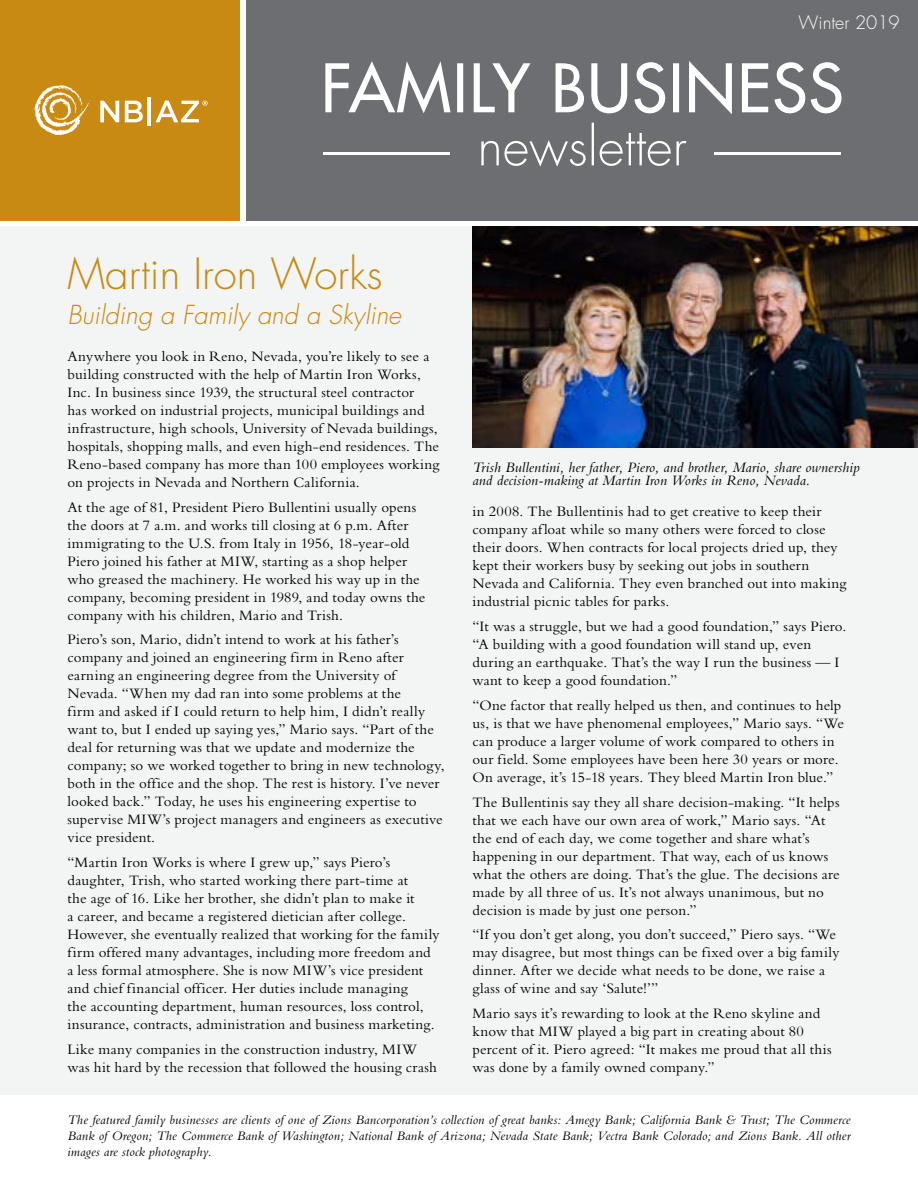
<style>
.page{position:relative;width:918px;height:1188px;background:#fff}
.page>*{position:absolute;margin:0;border:0;box-sizing:border-box;transform-origin:0 0}
.t1{font:300 42px "Futura Std";color:#c88a12}
.t2{font:italic 300 25.5px "Futura Std";color:#c88a12}
.t3{font:300 18px "Futura Std";color:#fff}
.t4{font:15px/18px "Bembo Std";letter-spacing:.01em;color:#000}
.t5{font:italic 15px/12.9px "Bembo Std";letter-spacing:.01em;color:#000}
.t6{font:italic 13.5px/16.2px "Bembo Std";letter-spacing:.01em;color:#000;text-align:justify}
</style>
<div class="page">
<div style="left:246px;top:0;width:672px;height:220px;background:#6d6e71"></div>
<div style="left:0;top:227px;width:918px;height:868px;background:#f3f4f4"></div>
<hr style="left:323px;top:153px;width:127px;height:2px;background:#fff">
<hr style="left:715px;top:153px;width:126px;height:2px;background:#fff">
<svg style="left:481px;top:123px;width:206px;height:44px"></svg>
<svg style="left:325px;top:61px;width:517px;height:53px"></svg>
<img style="left:472px;top:227px;width:446px;height:220px">
<div style="left:0;top:0;width:240px;height:220px;background:#c88a12"></div>
<svg style="left:34px;top:85px;width:57px;height:50px"></svg>
<svg style="left:100px;top:101px;width:19px;height:21px"></svg>
<svg style="left:125px;top:101px;width:18px;height:21px"></svg>
<hr style="left:148px;top:98px;width:3px;height:28px;background:#fff">
<svg style="left:156px;top:101px;width:52px;height:21px"></svg>
<p class="t3" style="left:799px;top:11px;width:103px">Winter 2019</p>
<h1 class="t1" style="left:68px;top:248px;width:317px">Martin Iron Works</h1>
<h2 class="t2" style="left:68px;top:300px;width:335px">Building a Family and a Skyline</h2>
<p class="t4" style="left:68px;top:347px;width:374px">Anywhere you look in Reno, Nevada, you’re likely to see a building constructed with the help of Martin Iron Works, Inc. In business since 1939, the structural steel contractor<br>has worked on industrial projects, municipal buildings and infrastructure, high schools, University of Nevada buildings, hospitals, shopping malls, and even high-end residences. The Reno-based company has more than 100 employees working on projects in Nevada and Northern California.</p>
<p class="t4" style="left:68px;top:498px;width:359px">At the age of 81, President Piero Bullentini usually opens the doors at 7 a.m. and works till closing at 6 p.m. After immigrating to the U.S. from Italy in 1956, 18-year-old Piero joined his father at MIW, starting as a shop helper who greased the machinery. He worked his way up in the company, becoming president in 1989, and today owns the company with his children, Mario and Trish.</p>
<p class="t4" style="left:68px;top:630px;width:379px">Piero’s son, Mario, didn’t intend to work at his father’s company and joined an engineering firm in Reno after earning an engineering degree from the University of Nevada. “When my dad ran into some problems at the<br>firm and asked if I could return to help him, I didn’t really want to, but I ended up saying yes,” Mario says. “Part of the deal for returning was that we update and modernize the company; so we worked together to bring in new technology, both in the office and the shop. The rest is history. I’ve never looked back.” Today, he uses his engineering expertise to supervise MIW’s project managers and engineers as executive vice president.</p>
<p class="t4" style="left:68px;top:853px;width:374px">“Martin Iron Works is where I grew up,” says Piero’s daughter, Trish, who started working there part-time at<br>the age of 16. Like her brother, she didn’t plan to make it<br>a career, and became a registered dietician after college.<br>However, she eventually realized that working for the family firm offered many advantages, including more freedom and a less formal atmosphere. She is now MIW’s vice president and chief financial officer. Her duties include managing<br>the accounting department, human resources, loss control, insurance, contracts, administration and business marketing.</p>
<p class="t4" style="left:68px;top:1040px;width:371px">Like many companies in the construction industry, MIW was hit hard by the recession that followed the housing crash</p>
<p class="t5" style="left:472px;top:461px;width:389px">Trish Bullentini, her father, Piero, and brother, Mario, share ownership and decision-making at Martin Iron Works in Reno, Nevada.</p>
<p class="t4" style="left:472px;top:502px;width:376px">in 2008. The Bullentinis had to get creative to keep their company afloat while so many others were forced to close their doors. When contracts for local projects dried up, they kept their workers busy by seeking out jobs in southern Nevada and California. They even branched out into making industrial picnic tables for parks.</p>
<p class="t4" style="left:472px;top:617px;width:375px">“It was a struggle, but we had a good foundation,” says Piero. “A building with a good foundation will stand up, even during an earthquake. That’s the way I run the business — I want to keep a good foundation.”</p>
<p class="t4" style="left:472px;top:696px;width:373px">“One factor that really helped us then, and continues to help us, is that we have phenomenal employees,” Mario says. “We can produce a larger volume of work compared to others in our field. Some employees have been here 30 years or more.<br>On average, it’s 15-18 years. They bleed Martin Iron blue.”</p>
<p class="t4" style="left:472px;top:793px;width:369px">The Bullentinis say they all share decision-making. “It helps that we each have our own area of work,” Mario says. “At the end of each day, we come together and share what’s happening in our department. That way, each of us knows what the others are doing. That’s the glue. The decisions are made by all three of us. It’s not always unanimous, but no decision is made by just one person.”</p>
<p class="t4" style="left:472px;top:925px;width:368px">“If you don’t get along, you don’t succeed,” Piero says. “We may disagree, but most things can be fixed over a big family dinner. After we decide what needs to be done, we raise a glass of wine and say ‘Salute!’”</p>
<p class="t4" style="left:472px;top:1004px;width:361px">Mario says it’s rewarding to look at the Reno skyline and know that MIW played a big part in creating about 80 percent of it. Piero agreed: “It makes me proud that all this was done by a family owned company.”</p>
<p class="t6" style="left:68px;top:1111px;width:785px">The featured family businesses are clients of one of Zions Bancorporation’s collection of great banks: Amegy Bank; California Bank &amp; Trust; The Commerce Bank of Oregon; The Commerce Bank of Washington; National Bank of Arizona; Nevada State Bank; Vectra Bank Colorado; and Zions Bank. All other images are stock photography.</p>
</div>
